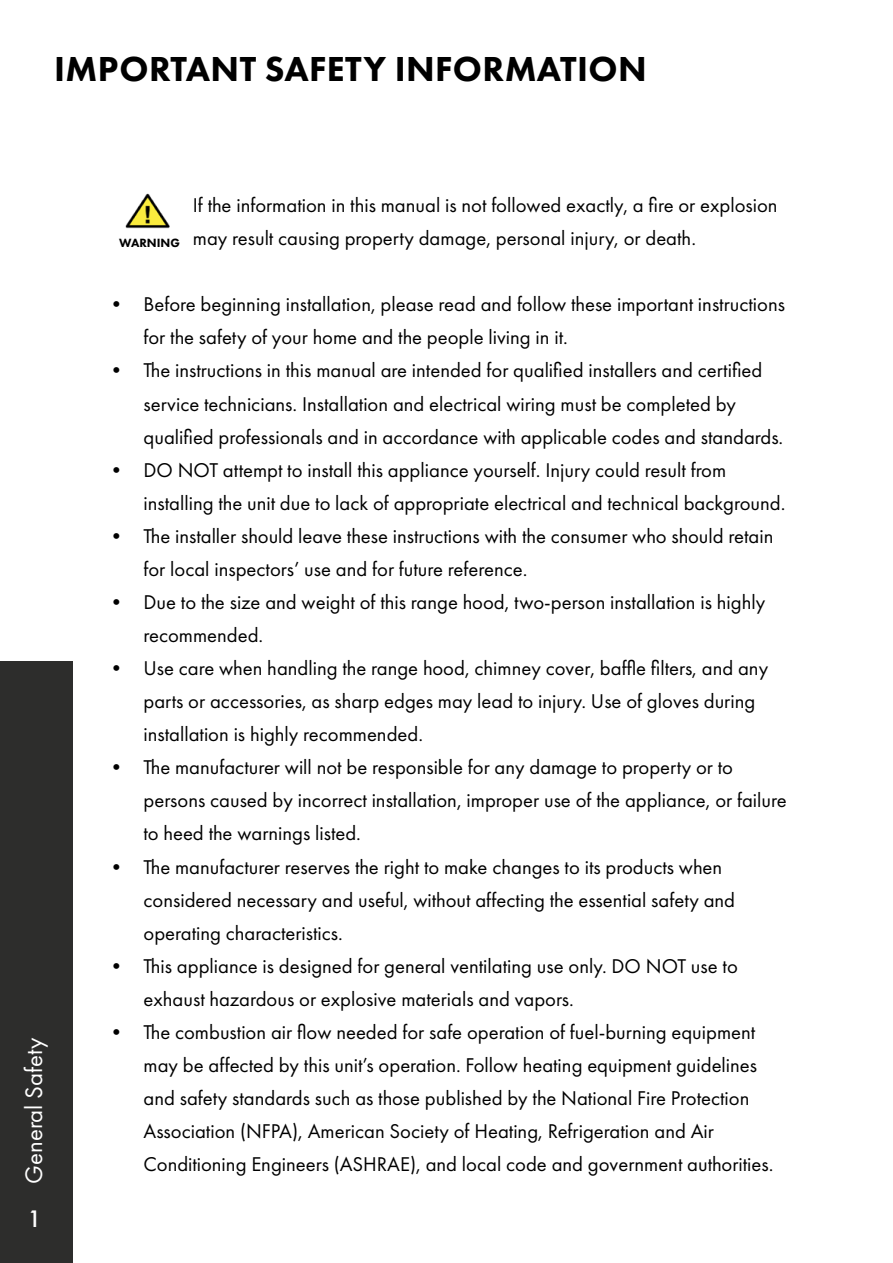
<style>
.page{position:relative;width:893px;height:1263px;background:#fff}
.page>*{position:absolute;margin:0;border:0;box-sizing:border-box;transform-origin:0 0}
.t1{font:800 36px "Futura PT";letter-spacing:.01em;color:#000}
.t2{font:24.75px "Futura PT";color:#fff}
.t3{font:500 24.75px "Futura PT";color:#fff}
.t4{font:20.7px/33px "Futura PT";color:#000}
.t5{font:800 12.45px "Futura PT";color:#000}
</style>
<div class="page">
<div style="left:0;top:661px;width:73px;height:602px;background:#2d2d2c"></div>
<img style="left:125px;top:193px;width:45px;height:36px">
<h1 class="t1" style="left:54px;top:47px;width:594px">IMPORTANT SAFETY INFORMATION</h1>
<p class="t2" style="left:19px;top:1184px;width:148px;rotate:-90deg">General Safety</p>
<p class="t3" style="left:27px;top:1204px;width:16px">1</p>
<p class="t5" style="left:119px;top:235px;width:62px">WARNING</p>
<p class="t4" style="left:193px;top:189px;width:586px">If the information in this manual is not followed exactly, a fire or explosion may result causing property damage, personal injury, or death.</p>
<p class="t4" style="left:144px;top:288px;width:643px;text-indent:-37px">• Before beginning installation, please read and follow these important instructions for the safety of your home and the people living in it.</p>
<p class="t4" style="left:144px;top:354px;width:641px;text-indent:-37px">• The instructions in this manual are intended for qualified installers and certified service technicians. Installation and electrical wiring must be completed by qualified professionals and in accordance with applicable codes and standards.</p>
<p class="t4" style="left:144px;top:453px;width:643px;text-indent:-37px">• DO NOT attempt to install this appliance yourself. Injury could result from installing the unit due to lack of appropriate electrical and technical background.</p>
<p class="t4" style="left:144px;top:519px;width:631px;text-indent:-37px">• The installer should leave these instructions with the consumer who should retain for local inspectors’ use and for future reference.</p>
<p class="t4" style="left:144px;top:585px;width:623px;text-indent:-37px">• Due to the size and weight of this range hood, two-person installation is highly recommended.</p>
<p class="t4" style="left:144px;top:652px;width:626px;text-indent:-37px">• Use care when handling the range hood, chimney cover, baffle filters, and any parts or accessories, as sharp edges may lead to injury. Use of gloves during installation is highly recommended.</p>
<p class="t4" style="left:144px;top:751px;width:645px;text-indent:-37px">• The manufacturer will not be responsible for any damage to property or to persons caused by incorrect installation, improper use of the appliance, or failure to heed the warnings listed.</p>
<p class="t4" style="left:144px;top:850px;width:593px;text-indent:-37px">• The manufacturer reserves the right to make changes to its products when considered necessary and useful, without affecting the essential safety and operating characteristics.</p>
<p class="t4" style="left:144px;top:949px;width:596px;text-indent:-37px">• This appliance is designed for general ventilating use only. DO NOT use to exhaust hazardous or explosive materials and vapors.</p>
<p class="t4" style="left:144px;top:1015px;width:631px;text-indent:-37px">• The combustion air flow needed for safe operation of fuel-burning equipment may be affected by this unit’s operation. Follow heating equipment guidelines and safety standards such as those published by the National Fire Protection Association (NFPA), American Society of Heating, Refrigeration and Air Conditioning Engineers (ASHRAE), and local code and government authorities.</p>
</div>
